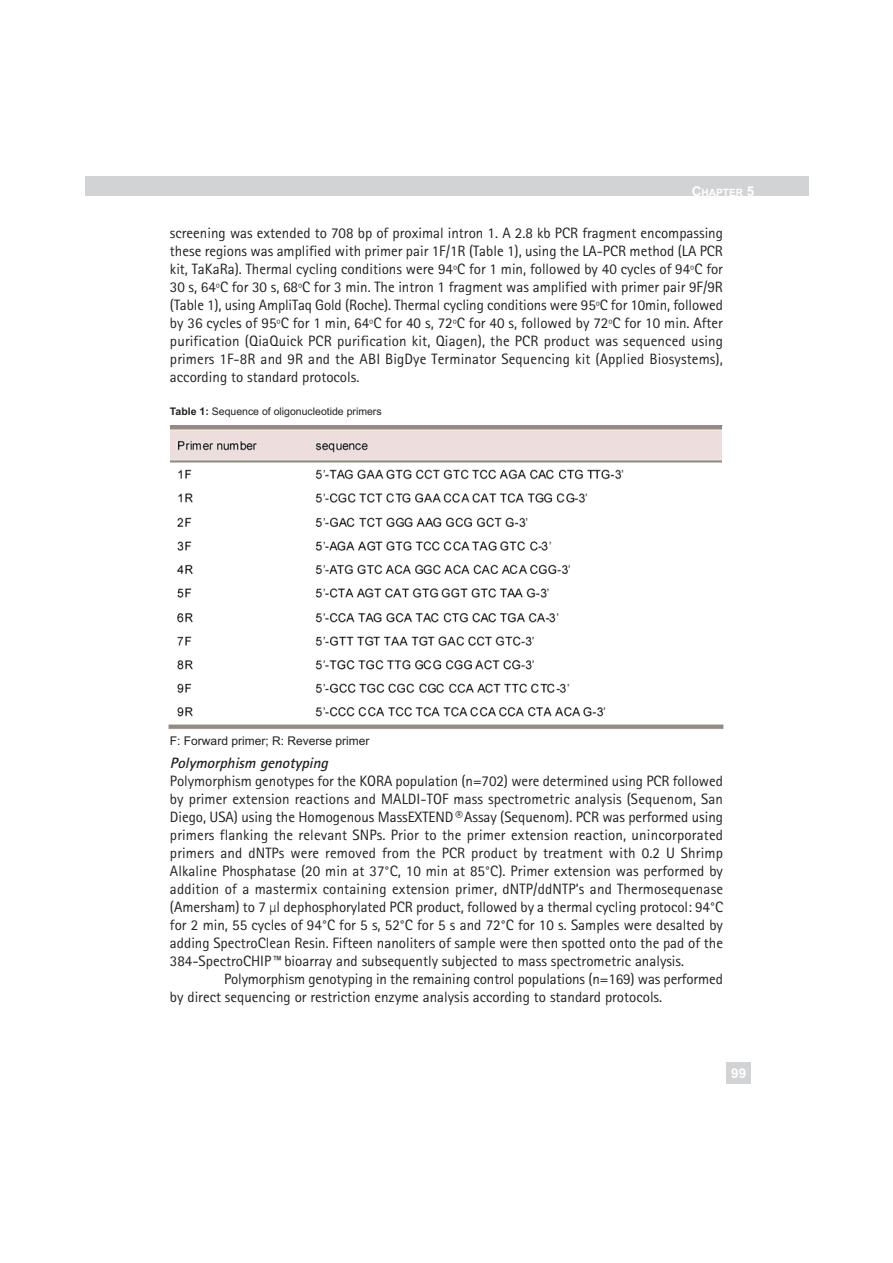
<style>
.page{position:relative;width:893px;height:1263px;background:#fff}
.page>*{position:absolute;margin:0;border:0;box-sizing:border-box;transform-origin:0 0}
.t1{font:15px/18px "Agfa Rotis Sans Serif";color:#231f20;text-align:justify}
.t2{font:italic 700 15px "Agfa Rotis Sans Serif";color:#231f20}
.t3{font:700 13.5px "Arial";color:#fff}
.t4{font:12px "Arial";color:#231f20}
.t5{font:10.5px "Arial";color:#231f20}
.t6{font:700 10.2px "Arial";color:#fff}
.s1{font-size:13.5px}
.s2{font-weight:700}
</style>
<div class="page">
<div style="left:85px;top:176px;width:723px;height:20px;background:#d1d3d4"></div>
<div style="left:726px;top:1062px;width:25px;height:22px;background:#d1d3d4"></div>
<img style="left:168px;top:426px;width:556px;height:303px">
<div style="left:159px;top:424px;width:11px;height:42px;background:#fff"></div>
<div style="left:722px;top:426px;width:11px;height:37px;background:#fff"></div>
<p class="t6" style="left:691px;top:187px;width:64px"><span class="s1">C</span>HAPTER <span class="s1">5</span></p>
<p class="t1" style="left:170px;top:225px;width:554px">screening was extended to 708 bp of proximal intron 1. A 2.8 kb PCR fragment encompassing these regions was amplified with primer pair 1F/1R (Table 1), using the LA-PCR method (LA PCR kit, TaKaRa). Thermal cycling conditions were 94ºC for 1 min, followed by 40 cycles of 94ºC for 30 s, 64ºC for 30 s, 68ºC for 3 min. The intron 1 fragment was amplified with primer pair 9F/9R (Table 1), using AmpliTaq Gold (Roche). Thermal cycling conditions were 95ºC for 10min, followed by 36 cycles of 95ºC for 1 min, 64ºC for 40 s, 72ºC for 40 s, followed by 72ºC for 10 min. After purification (QiaQuick PCR purification kit, Qiagen), the PCR product was sequenced using primers 1F-8R and 9R and the ABI BigDye Terminator Sequencing kit (Applied Biosystems), according to standard protocols.</p>
<p class="t5" style="left:170px;top:408px;width:213px"><span class="s2">Table 1:</span> Sequence of oligonucleotide primers</p>
<p class="t4" style="left:170px;top:736px;width:201px">F: Forward primer; R: Reverse primer</p>
<p class="t2" style="left:170px;top:758px;width:162px">Polymorphism genotyping</p>
<p class="t1" style="left:170px;top:774px;width:554px">Polymorphism genotypes for the KORA population (n=702) were determined using PCR followed by primer extension reactions and MALDI-TOF mass spectrometric analysis (Sequenom, San Diego, USA) using the Homogenous MassEXTEND® Assay (Sequenom). PCR was performed using primers flanking the relevant SNPs. Prior to the primer extension reaction, unincorporated primers and dNTPs were removed from the PCR product by treatment with 0.2 U Shrimp Alkaline Phosphatase (20 min at 37°C, 10 min at 85°C). Primer extension was performed by addition of a mastermix containing extension primer, dNTP/ddNTP’s and Thermosequenase (Amersham) to 7 μl dephosphorylated PCR product, followed by a thermal cycling protocol: 94°C for 2 min, 55 cycles of 94°C for 5 s, 52°C for 5 s and 72°C for 10 s. Samples were desalted by adding SpectroClean Resin. Fifteen nanoliters of sample were then spotted onto the pad of the 384-SpectroCHIP™ bioarray and subsequently subjected to mass spectrometric analysis.</p>
<p class="t1" style="left:170px;top:972px;width:554px;text-indent:54px">Polymorphism genotyping in the remaining control populations (n=169) was performed by direct sequencing or restriction enzyme analysis according to standard protocols.</p>
<p class="t3" style="left:731px;top:1066px;width:17px">99</p>
</div>
